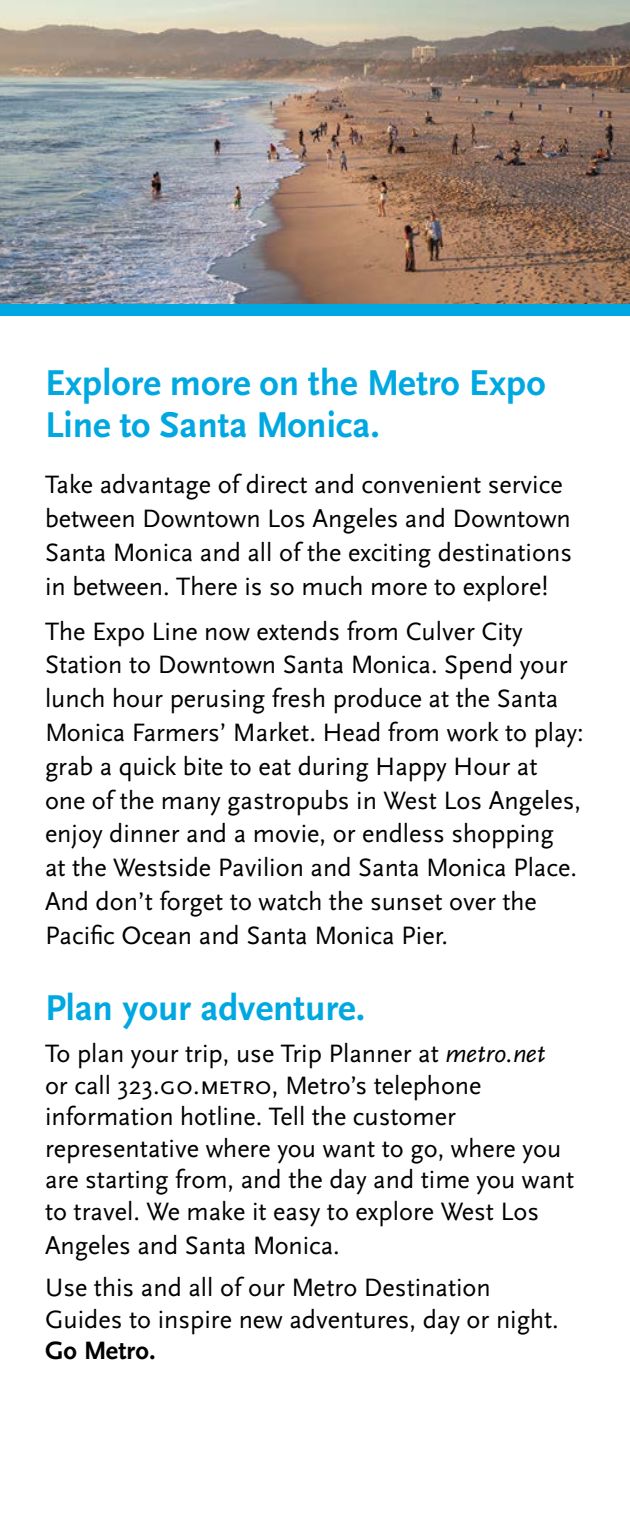
<style>
.page{position:relative;width:630px;height:1530px;background:#fff}
.page>*{position:absolute;margin:0;border:0;box-sizing:border-box;transform-origin:0 0}
.t1{font:700 37.5px/42.5px "Scala Sans";color:#00a8e1}
.t2{font:26.25px/33.8px "Scala Sans";color:#000}
.t3{font:700 26.25px "Scala Sans";color:#000}
.s1{font-style:italic}
.s2{font-family:"Scala Sans Caps"}
</style>
<div class="page">
<img style="left:0;top:0;width:630px;height:304px">
<div style="left:0;top:304px;width:630px;height:12px;background:#00a8e1"></div>
<h1 class="t1" style="left:45px;top:362px;width:502px">Explore more on the Metro Expo<br>Line to Santa Monica.</h1>
<p class="t2" style="left:45px;top:469px;width:529px">Take advantage of direct and convenient service between Downtown Los Angeles and Downtown Santa Monica and all of the exciting destinations in between. There is so much more to explore!</p>
<p class="t2" style="left:45px;top:615px;width:540px">The Expo Line now extends from Culver City Station to Downtown Santa Monica. Spend your lunch hour perusing fresh produce at the Santa Monica Farmers’ Market. Head from work to play: grab a quick bite to eat during Happy Hour at one of the many gastropubs in West Los Angeles, enjoy dinner and a movie, or endless shopping<br>at the Westside Pavilion and Santa Monica Place.<br>And don’t forget to watch the sunset over the Pacific Ocean and Santa Monica Pier.</p>
<h1 class="t1" style="left:45px;top:987px;width:322px">Plan your adventure.</h1>
<p class="t2" style="left:45px;top:1038px;width:531px;line-height:32px">To plan your trip, use Trip Planner at <span class="s1">metro.net </span>or call 323.<span class="s2">go.metro</span>, Metro’s telephone information hotline. Tell the customer representative where you want to go, where you are starting from, and the day and time you want to travel. We make it easy to explore West Los Angeles and Santa Monica.</p>
<p class="t2" style="left:45px;top:1273px;width:515px;line-height:31.5px">Use this and all of our Metro Destination<br>Guides to inspire new adventures, day or night.</p>
<p class="t3" style="left:45px;top:1337px;width:112px">Go Metro.</p>
</div>
